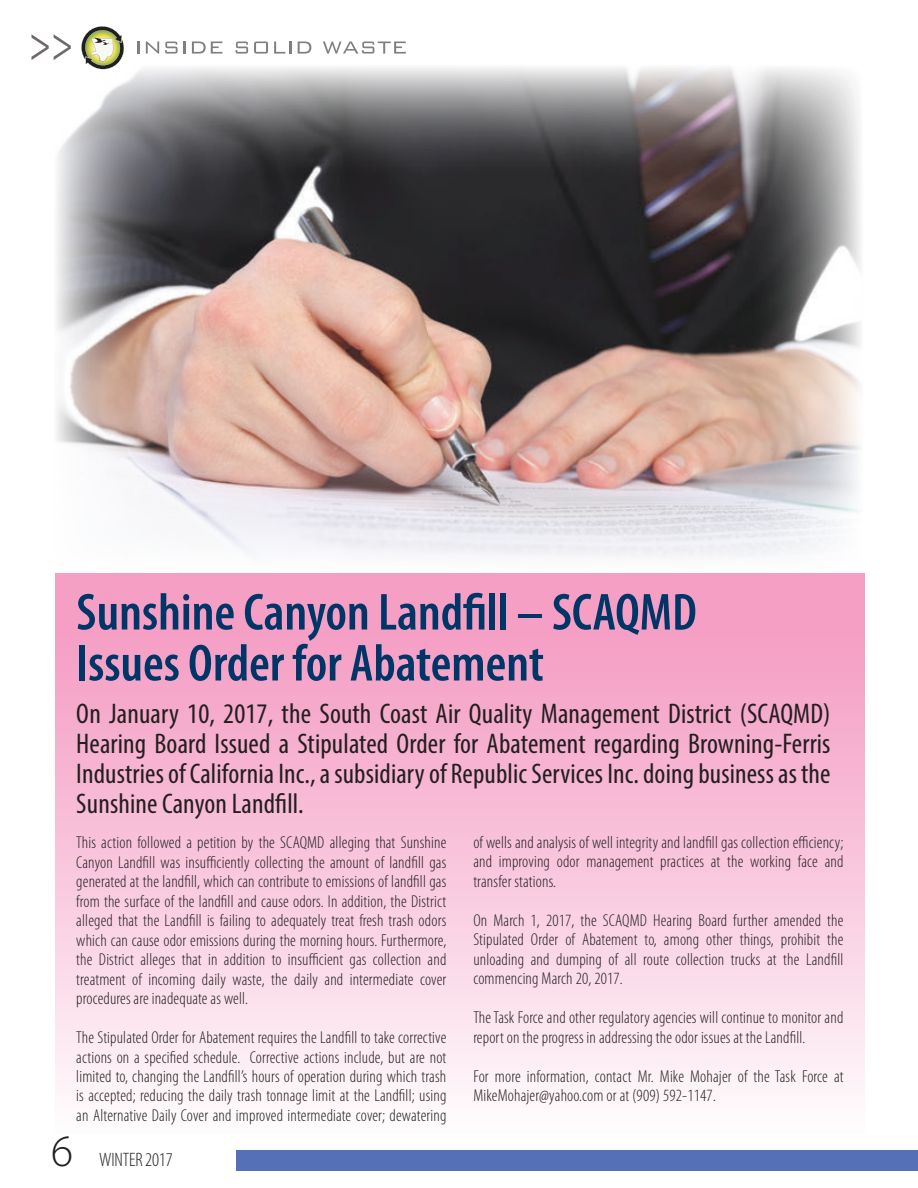
<style>
.page{position:relative;width:918px;height:1188px;background:#fff}
.page>*{position:absolute;margin:0;border:0;box-sizing:border-box;transform-origin:0 0}
.t1{font:600 condensed 52.5px/51px "Myriad Pro";color:#003667}
.t2{font:300 45px "Myriad Pro";color:#231f20}
.t3{font:condensed 28.5px/30px "Myriad Pro";letter-spacing:.005em;color:#231f20;text-align:justify}
.t4{font:300 condensed 19.5px "Myriad Pro";letter-spacing:-.01em;color:#231f20}
.t5{font:300 condensed 17.25px/19.5px "Myriad Pro";letter-spacing:.01em;color:#231f20;text-align:justify}
</style>
<div class="page">
<img style="left:56px;top:67px;width:805px;height:490px">
<div style="left:55px;top:574px;width:809px;height:560px;background:linear-gradient(to bottom,#f494be,#fef9fb)"></div>
<div style="left:237px;top:1150px;width:681px;height:21px;background:#5570b6"></div>
<svg style="left:31px;top:34px;width:40px;height:26px"></svg>
<svg style="left:138px;top:42px;width:2px;height:12px"></svg>
<svg style="left:146px;top:42px;width:13px;height:12px"></svg>
<svg style="left:165px;top:42px;width:13px;height:12px"></svg>
<svg style="left:184px;top:42px;width:2px;height:12px"></svg>
<svg style="left:192px;top:42px;width:30px;height:12px"></svg>
<svg style="left:235px;top:42px;width:13px;height:12px"></svg>
<svg style="left:254px;top:42px;width:14px;height:12px"></svg>
<svg style="left:274px;top:42px;width:17px;height:12px"></svg>
<svg style="left:298px;top:42px;width:13px;height:12px"></svg>
<svg style="left:323px;top:42px;width:83px;height:12px"></svg>
<div style="left:80px;top:25px;width:46px;height:46px;background:#fff"></div>
<svg style="left:81px;top:26px;width:43px;height:44px"></svg>
<h1 class="t1" style="left:76px;top:588px;width:622px">Sunshine Canyon Landfill – SCAQMD<br>Issues Order for Abatement</h1>
<p class="t3" style="left:76px;top:698px;width:756px">On January 10, 2017, the South Coast Air Quality Management District (SCAQMD)<br>Hearing Board Issued a Stipulated Order for Abatement regarding Browning-Ferris Industries of California Inc., a subsidiary of Republic Services Inc. doing business as the Sunshine Canyon Landfill.</p>
<p class="t5" style="left:76px;top:833px;width:372px">This action followed a petition by the SCAQMD alleging that Sunshine Canyon Landfill was insufficiently collecting the amount of landfill gas generated at the landfill, which can contribute to emissions of landfill gas from the surface of the landfill and cause odors. In addition, the District alleged that the Landfill is failing to adequately treat fresh trash odors which can cause odor emissions during the morning hours. Furthermore, the District alleges that in addition to insufficient gas collection and treatment of incoming daily waste, the daily and intermediate cover procedures are inadequate as well.</p>
<p class="t5" style="left:76px;top:1028px;width:372px">The Stipulated Order for Abatement requires the Landfill to take corrective actions on a specified schedule. Corrective actions include, but are not limited to, changing the Landfill’s hours of operation during which trash is accepted; reducing the daily trash tonnage limit at the Landfill; using an Alternative Daily Cover and improved intermediate cover; dewatering</p>
<h2 class="t2" style="left:51px;top:1124px;width:23px">6</h2>
<p class="t4" style="left:99px;top:1149px;width:75px">WINTER 2017</p>
<p class="t5" style="left:473px;top:833px;width:372px">of wells and analysis of well integrity and landfill gas collection efficiency; and improving odor management practices at the working face and transfer stations.</p>
<p class="t5" style="left:473px;top:911px;width:372px">On March 1, 2017, the SCAQMD Hearing Board further amended the Stipulated Order of Abatement to, among other things, prohibit the unloading and dumping of all route collection trucks at the Landfill commencing March 20, 2017.</p>
<p class="t5" style="left:473px;top:1008px;width:372px">The Task Force and other regulatory agencies will continue to monitor and report on the progress in addressing the odor issues at the Landfill.</p>
<p class="t5" style="left:473px;top:1067px;width:372px">For more information, contact Mr. Mike Mohajer of the Task Force at<br>MikeMohajer@yahoo.com or at (909) 592-1147.</p>
</div>
